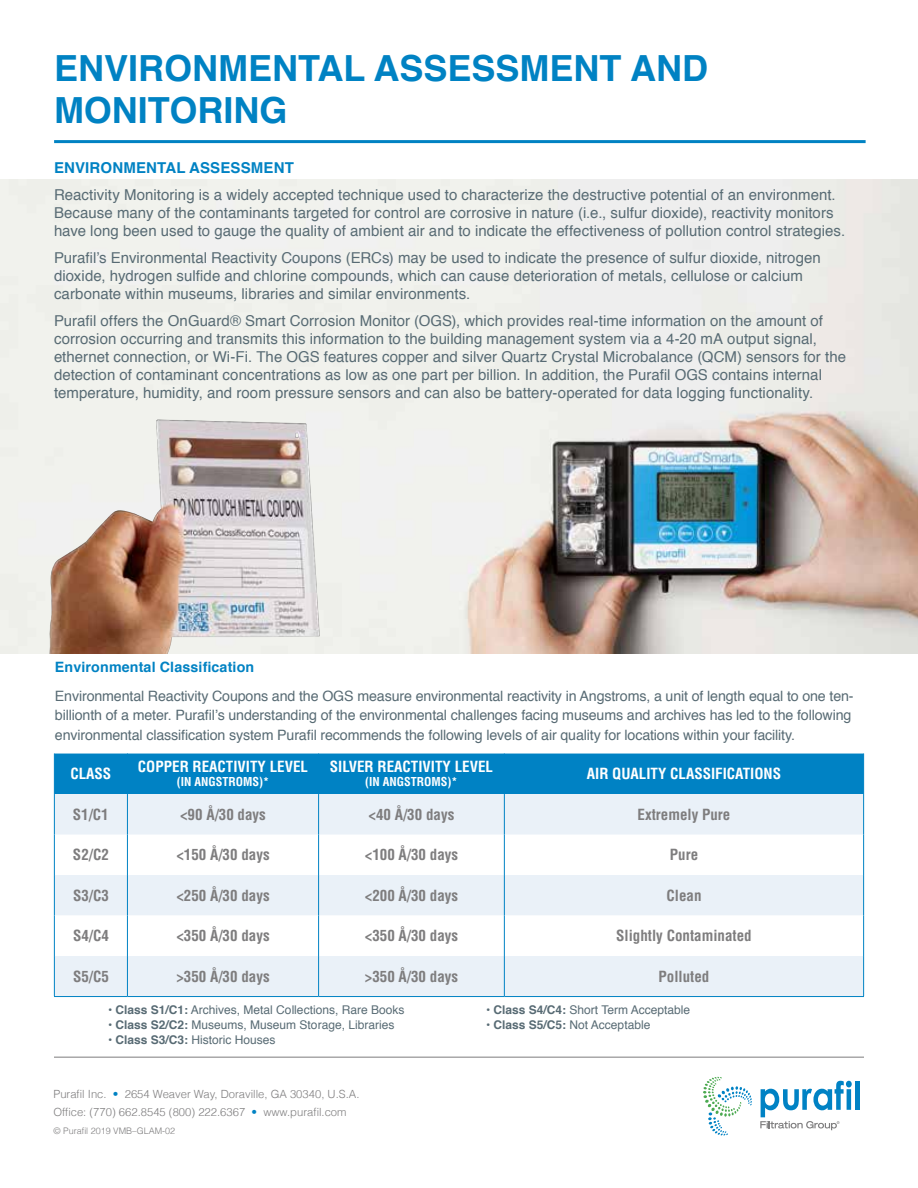
<style>
.page{position:relative;width:918px;height:1188px;background:#fff}
.page>*{position:absolute;margin:0;border:0;box-sizing:border-box;transform-origin:0 0}
.t1{font:700 36px/42px "Helvetica";color:#0082c3}
.t2{font:15px/18px "Helvetica";letter-spacing:.005em;color:#586b74}
.t3{font:700 condensed 15px "Helvetica LT Std";color:#7e7d7e}
.t4{font:700 condensed 15px "Helvetica LT Std";color:#fff}
.t5{font:700 15px "Helvetica";letter-spacing:.01em;color:#0082c3}
.t6{font:14.25px/19.5px "Helvetica";letter-spacing:-.01em;color:#586b74}
.t7{font:700 14.25px "Helvetica";letter-spacing:.01em;color:#0082c3}
.t8{font:12px "Helvetica";color:#586b74}
.t9{font:700 condensed 12px "Helvetica LT Std";color:#fff}
.t10{font:300 11.25px "Helvetica";color:#7e7d7e}
.t11{font:300 9px "Helvetica";color:#7e7d7e}
.s1{font-weight:700}
.s2{color:#0082c3}
</style>
<div class="page">
<img style="left:0;top:179px;width:918px;height:475px">
<img style="left:0;top:414px;width:403px;height:240px">
<hr style="left:856px;top:1081px;width:4px;height:29px;background:#0082c4">
<svg style="left:703px;top:1077px;width:49px;height:59px"></svg>
<svg style="left:760px;top:1081px;width:92px;height:49px"></svg>
<hr style="left:54px;top:140px;width:812px;height:3px;background:#0082c3">
<div style="left:55px;top:754px;width:808px;height:40px;background:#0082c4"></div>
<svg style="left:55px;top:794px;width:808px;height:202px;fill:#eaf1f8"></svg>
<svg style="left:55px;top:916px;width:808px;height:40px"></svg>
<hr style="left:318px;top:754px;width:1px;height:40px;background:#0082c4">
<hr style="left:504px;top:754px;width:1px;height:40px;background:#0082c4">
<hr style="left:863px;top:754px;width:1px;height:40px;background:#0082c4">
<hr style="left:318px;top:794px;width:1px;height:41px;background:#0082c4">
<hr style="left:504px;top:794px;width:1px;height:41px;background:#0082c4">
<hr style="left:863px;top:794px;width:1px;height:41px;background:#0082c4">
<hr style="left:318px;top:835px;width:1px;height:40px;background:#0082c4">
<hr style="left:504px;top:835px;width:1px;height:40px;background:#0082c4">
<hr style="left:863px;top:835px;width:1px;height:40px;background:#0082c4">
<hr style="left:318px;top:875px;width:1px;height:41px;background:#0082c4">
<hr style="left:504px;top:875px;width:1px;height:41px;background:#0082c4">
<hr style="left:863px;top:875px;width:1px;height:41px;background:#0082c4">
<hr style="left:318px;top:916px;width:1px;height:40px;background:#0082c4">
<hr style="left:504px;top:916px;width:1px;height:40px;background:#0082c4">
<hr style="left:863px;top:916px;width:1px;height:40px;background:#0082c4">
<hr style="left:318px;top:956px;width:1px;height:40px;background:#0082c4">
<hr style="left:504px;top:956px;width:1px;height:40px;background:#0082c4">
<hr style="left:863px;top:956px;width:1px;height:40px;background:#0082c4">
<hr style="left:127px;top:996px;width:192px;height:1px;background:#0082c4">
<hr style="left:319px;top:996px;width:185px;height:1px;background:#0082c4">
<hr style="left:504px;top:996px;width:360px;height:1px;background:#0082c4">
<hr style="left:54px;top:754px;width:1px;height:40px;background:#0082c4">
<hr style="left:127px;top:754px;width:1px;height:40px;background:#0082c4">
<hr style="left:54px;top:794px;width:1px;height:41px;background:#0082c4">
<hr style="left:127px;top:794px;width:1px;height:41px;background:#0082c4">
<hr style="left:54px;top:835px;width:1px;height:40px;background:#0082c4">
<hr style="left:127px;top:835px;width:1px;height:40px;background:#0082c4">
<hr style="left:54px;top:875px;width:1px;height:41px;background:#0082c4">
<hr style="left:127px;top:875px;width:1px;height:41px;background:#0082c4">
<hr style="left:54px;top:916px;width:1px;height:40px;background:#0082c4">
<hr style="left:127px;top:916px;width:1px;height:40px;background:#0082c4">
<hr style="left:54px;top:956px;width:1px;height:40px;background:#0082c4">
<hr style="left:127px;top:956px;width:1px;height:40px;background:#0082c4">
<hr style="left:54px;top:996px;width:73px;height:1px;background:#0082c4">
<hr style="left:54px;top:1057px;width:810px;height:1px;background:#7e7d7e">
<p class="t1" style="left:54px;top:48px;width:656px">ENVIRONMENTAL ASSESSMENT AND<br>MONITORING</p>
<p class="t5" style="left:54px;top:156px;width:241px">ENVIRONMENTAL ASSESSMENT</p>
<p class="t2" style="left:54px;top:186px;width:793px">Reactivity Monitoring is a widely accepted technique used to characterize the destructive potential of an environment.<br>Because many of the contaminants targeted for control are corrosive in nature (i.e., sulfur dioxide), reactivity monitors have long been used to gauge the quality of ambient air and to indicate the effectiveness of pollution control strategies.</p>
<p class="t2" style="left:54px;top:249px;width:768px">Purafil’s Environmental Reactivity Coupons (ERCs) may be used to indicate the presence of sulfur dioxide, nitrogen dioxide, hydrogen sulfide and chlorine compounds, which can cause deterioration of metals, cellulose or calcium carbonate within museums, libraries and similar environments.</p>
<p class="t2" style="left:54px;top:312px;width:794px">Purafil offers the OnGuard® Smart Corrosion Monitor (OGS), which provides real-time information on the amount of corrosion occurring and transmits this information to the building management system via a 4-20 mA output signal, ethernet connection, or Wi-Fi. The OGS features copper and silver Quartz Crystal Microbalance (QCM) sensors for the detection of contaminant concentrations as low as one part per billion. In addition, the Purafil OGS contains internal temperature, humidity, and room pressure sensors and can also be battery-operated for data logging functionality.</p>
<p class="t7" style="left:55px;top:656px;width:201px">Environmental Classification</p>
<p class="t6" style="left:55px;top:687px;width:800px">Environmental Reactivity Coupons and the OGS measure environmental reactivity in Angstroms, a unit of length equal to one ten&shy;billionth of a meter. Purafil’s understanding of the environmental challenges facing museums and archives has led to the following environmental classification system Purafil recommends the following levels of air quality for locations within your facility.</p>
<p class="t4" style="left:70px;top:764px;width:42px">CLASS</p>
<p class="t4" style="left:138px;top:757px;width:172px">COPPER REACTIVITY LEVEL</p>
<p class="t9" style="left:177px;top:774px;width:94px">(IN ANGSTROMS)*</p>
<p class="t4" style="left:330px;top:757px;width:165px">SILVER REACTIVITY LEVEL</p>
<p class="t9" style="left:365px;top:774px;width:94px">(IN ANGSTROMS)*</p>
<p class="t4" style="left:587px;top:764px;width:196px">AIR QUALITY CLASSIFICATIONS</p>
<p class="t3" style="left:73px;top:805px;width:37px">S1/C1</p>
<p class="t3" style="left:180px;top:805px;width:87px">&lt;90 Å/30 days</p>
<p class="t3" style="left:369px;top:805px;width:87px">&lt;40 Å/30 days</p>
<p class="t3" style="left:638px;top:805px;width:94px">Extremely Pure</p>
<p class="t3" style="left:73px;top:845px;width:37px">S2/C2</p>
<p class="t3" style="left:176px;top:845px;width:95px">&lt;150 Å/30 days</p>
<p class="t3" style="left:365px;top:845px;width:95px">&lt;100 Å/30 days</p>
<p class="t3" style="left:670px;top:845px;width:30px">Pure</p>
<p class="t3" style="left:73px;top:886px;width:37px">S3/C3</p>
<p class="t3" style="left:176px;top:886px;width:95px">&lt;250 Å/30 days</p>
<p class="t3" style="left:365px;top:886px;width:95px">&lt;200 Å/30 days</p>
<p class="t3" style="left:667px;top:886px;width:37px">Clean</p>
<p class="t3" style="left:73px;top:926px;width:37px">S4/C4</p>
<p class="t3" style="left:176px;top:926px;width:95px">&lt;350 Å/30 days</p>
<p class="t3" style="left:365px;top:926px;width:95px">&lt;350 Å/30 days</p>
<p class="t3" style="left:616px;top:926px;width:137px">Slightly Contaminated</p>
<p class="t3" style="left:73px;top:967px;width:37px">S5/C5</p>
<p class="t3" style="left:176px;top:967px;width:95px">&gt;350 Å/30 days</p>
<p class="t3" style="left:365px;top:967px;width:95px">&gt;350 Å/30 days</p>
<p class="t3" style="left:659px;top:967px;width:52px">Polluted</p>
<p class="t8" style="left:108px;top:1000px;width:298px">• <span class="s1">Class S1/C1:</span> Archives, Metal Collections, Rare Books</p>
<p class="t8" style="left:486px;top:1000px;width:206px">• <span class="s1">Class S4/C4:</span> Short Term Acceptable</p>
<p class="t8" style="left:108px;top:1015px;width:288px">• <span class="s1">Class S2/C2:</span> Museums, Museum Storage, Libraries</p>
<p class="t8" style="left:486px;top:1015px;width:166px">• <span class="s1">Class S5/C5:</span> Not Acceptable</p>
<p class="t8" style="left:108px;top:1030px;width:169px">• <span class="s1">Class S3/C3:</span> Historic Houses</p>
<p class="t10" style="left:53px;top:1085px;width:307px">Purafil Inc. <span class="s2">•</span> 2654 Weaver Way, Doraville, GA 30340, U.S.A.</p>
<p class="t10" style="left:53px;top:1103px;width:295px">Office: (770) 662.8545 (800) 222.6367 <span class="s2">•</span> www.purafil.com</p>
<p class="t11" style="left:53px;top:1123px;width:123px">© Purafil 2019 VMB–GLAM-02</p>
</div>
